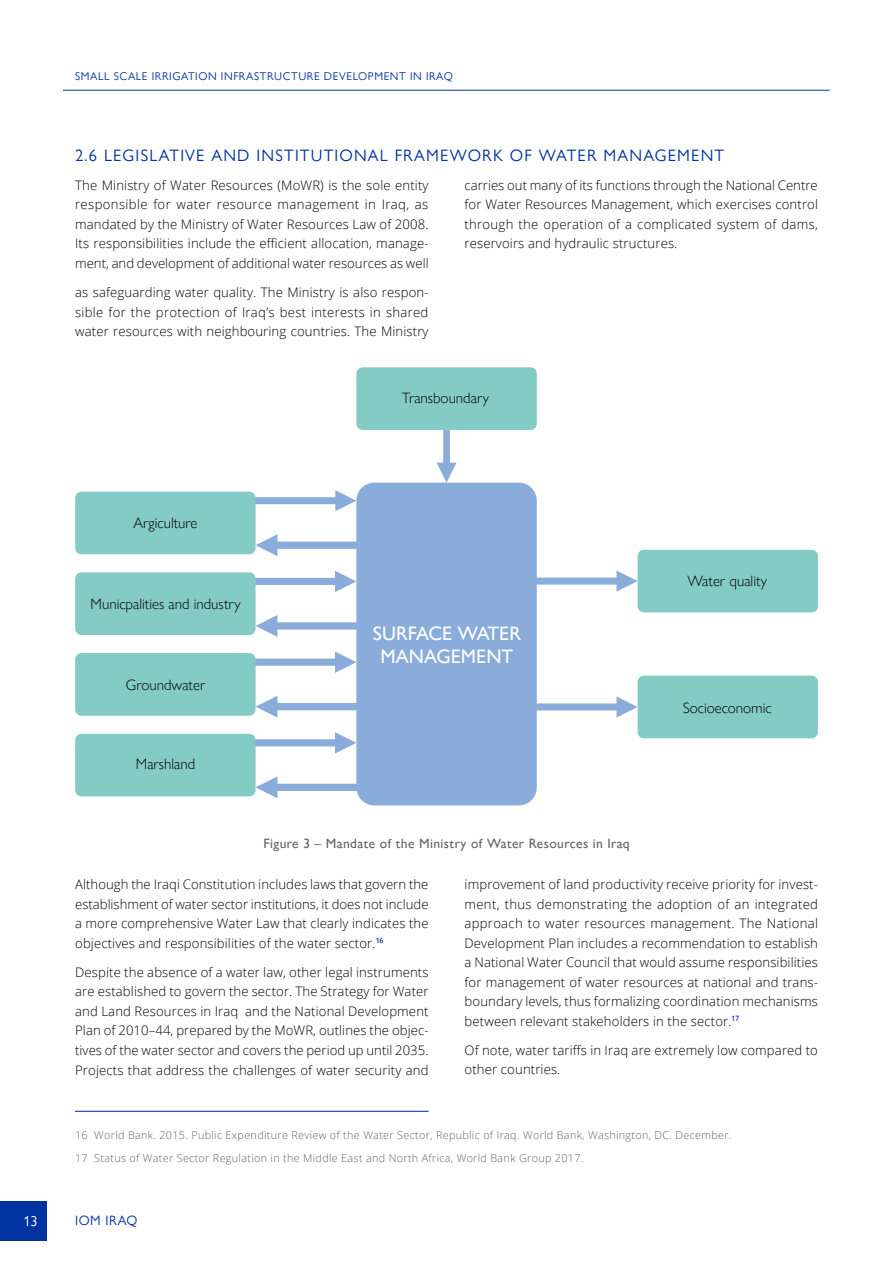
<style>
.page{position:relative;width:893px;height:1263px;background:#fff}
.page>*{position:absolute;margin:0;border:0;box-sizing:border-box;transform-origin:0 0}
.t1{font:500 19.5px/23.4px "Gill Sans Nova";color:#fff;text-align:center}
.t2{font:16.5px "Gill Sans Nova";letter-spacing:.07em;color:#0033a1}
.t3{font:300 15px "Gill Sans Nova";color:#000}
.t4{font:14.25px "Gill Sans Nova";color:#fff}
.t5{font:500 13.5px "Gill Sans Nova";letter-spacing:.03em;color:#636466}
.t6{font:13.5px "Gill Sans Nova";letter-spacing:.04em;color:#0033a1}
.t7{font:300 13.2px/19.5px "Open Sans";letter-spacing:.01em;color:#000;text-align:justify}
.t8{font:11.25px "Gill Sans Nova";letter-spacing:.05em;color:#0033a1}
.t9{font:300 10.8px/23.2px "Open Sans";letter-spacing:.03em;color:#636466}
</style>
<div class="page">
<svg style="left:335px;top:490px;width:21px;height:21px"></svg>
<div style="left:256px;top:497px;width:84px;height:7px;background:#8aacda"></div>
<svg style="left:616px;top:571px;width:22px;height:21px"></svg>
<div style="left:537px;top:578px;width:84px;height:7px;background:#8aacda"></div>
<div style="left:638px;top:550px;width:180px;height:62px;background:#85cbc5;border-radius:6px"></div>
<svg style="left:616px;top:696px;width:22px;height:21px"></svg>
<div style="left:537px;top:703px;width:84px;height:7px;background:#8aacda"></div>
<div style="left:638px;top:676px;width:180px;height:62px;background:#85cbc5;border-radius:6px"></div>
<svg style="left:437px;top:463px;width:20px;height:20px"></svg>
<div style="left:443px;top:430px;width:7px;height:37px;background:#8aacda"></div>
<div style="left:356px;top:367px;width:181px;height:63px;background:#85cbc5;border-radius:6px"></div>
<svg style="left:256px;top:534px;width:21px;height:22px"></svg>
<div style="left:273px;top:542px;width:83px;height:7px;background:#8aacda"></div>
<div style="left:75px;top:492px;width:181px;height:62px;background:#85cbc5;border-radius:6px"></div>
<svg style="left:335px;top:571px;width:21px;height:21px"></svg>
<div style="left:245px;top:578px;width:94px;height:7px;background:#8aacda"></div>
<svg style="left:256px;top:615px;width:21px;height:22px"></svg>
<div style="left:273px;top:622px;width:83px;height:8px;background:#8aacda"></div>
<div style="left:75px;top:572px;width:181px;height:63px;background:#85cbc5;border-radius:6px"></div>
<svg style="left:335px;top:651px;width:21px;height:22px"></svg>
<div style="left:245px;top:659px;width:94px;height:7px;background:#8aacda"></div>
<svg style="left:256px;top:696px;width:21px;height:22px"></svg>
<div style="left:273px;top:703px;width:83px;height:7px;background:#8aacda"></div>
<div style="left:75px;top:653px;width:181px;height:63px;background:#85cbc5;border-radius:6px"></div>
<svg style="left:335px;top:732px;width:21px;height:21px"></svg>
<div style="left:245px;top:739px;width:94px;height:7px;background:#8aacda"></div>
<svg style="left:256px;top:776px;width:21px;height:22px"></svg>
<div style="left:273px;top:784px;width:83px;height:7px;background:#8aacda"></div>
<div style="left:75px;top:734px;width:181px;height:62px;background:#85cbc5;border-radius:6px"></div>
<div style="left:356px;top:483px;width:181px;height:322px;background:#8aacda;border-radius:18px"></div>
<hr style="left:63px;top:90px;width:767px;height:1px;background:#0033a1">
<div style="left:0;top:1201px;width:46px;height:39px;background:#0033a1"></div>
<hr style="left:75px;top:1111px;width:354px;height:1px;background:#0033a1">
<p class="t8" style="left:75px;top:70px;width:379px">SMALL SCALE IRRIGATION INFRASTRUCTURE DEVELOPMENT IN IRAQ</p>
<p class="t2" style="left:75px;top:145px;width:651px">2.6 LEGISLATIVE AND INSTITUTIONAL FRAMEWORK OF WATER MANAGEMENT</p>
<p class="t7" style="left:75px;top:175px;width:355px">The Ministry of Water Resources (MoWR) is the sole entity responsible for water resource management in Iraq, as mandated by the Ministry of Water Resources Law of 2008.<br>Its responsibilities include the efficient allocation, manage&shy;ment, and development of additional water resources as well</p>
<p class="t7" style="left:75px;top:282px;width:355px">as safeguarding water quality. The Ministry is also respon&shy;sible for the protection of Iraq’s best interests in shared water resources with neighbouring countries. The Ministry</p>
<p class="t7" style="left:465px;top:175px;width:355px">carries out many of its functions through the National Centre for Water Resources Management, which exercises control through the operation of a complicated system of dams, reservoirs and hydraulic structures.</p>
<p class="t3" style="left:402px;top:389px;width:89px">Transboundary</p>
<p class="t3" style="left:134px;top:514px;width:65px">Argiculture</p>
<p class="t3" style="left:91px;top:595px;width:152px">Municpalities and industry</p>
<p class="t3" style="left:126px;top:676px;width:81px">Groundwater</p>
<p class="t3" style="left:136px;top:755px;width:61px">Marshland</p>
<h1 class="t1" style="left:373px;top:621px;width:150px">SURFACE WATER<br>MANAGEMENT</h1>
<p class="t5" style="left:263px;top:835px;width:368px">Figure 3 – Mandate of the Ministry of Water Resources in Iraq</p>
<p class="t3" style="left:688px;top:572px;width:81px">Water quality</p>
<p class="t3" style="left:683px;top:699px;width:90px">Socioeconomic</p>
<p class="t7" style="left:75px;top:874px;width:355px">Although the Iraqi Constitution includes laws that govern the establishment of water sector institutions, it does not include a more comprehensive Water Law that clearly indicates the objectives and responsibilities of the water sector.<sup>16</sup></p>
<p class="t7" style="left:75px;top:962px;width:355px">Despite the absence of a water law, other legal instruments are established to govern the sector. The Strategy for Water and Land Resources in Iraq and the National Development Plan of 2010–44, prepared by the MoWR, outlines the objec&shy;tives of the water sector and covers the period up until 2035.<br>Projects that address the challenges of water security and</p>
<p class="t7" style="left:465px;top:874px;width:355px">improvement of land productivity receive priority for invest&shy;ment, thus demonstrating the adoption of an integrated approach to water resources management. The National Development Plan includes a recommendation to establish a National Water Council that would assume responsibilities for management of water resources at national and trans&shy;boundary levels, thus formalizing coordination mechanisms between relevant stakeholders in the sector.<sup>17</sup></p>
<p class="t7" style="left:465px;top:1040px;width:355px">Of note, water tariffs in Iraq are extremely low compared to other countries.</p>
<p class="t9" style="left:75px;top:1123px;width:658px">16 World Bank. 2015. Public Expenditure Review of the Water Sector, Republic of Iraq. World Bank, Washington, DC. December.<br>17 Status of Water Sector Regulation in the Middle East and North Africa, World Bank Group 2017.</p>
<p class="t4" style="left:23px;top:1212px;width:16px">13</p>
<p class="t6" style="left:75px;top:1212px;width:64px">IOM IRAQ</p>
</div>
